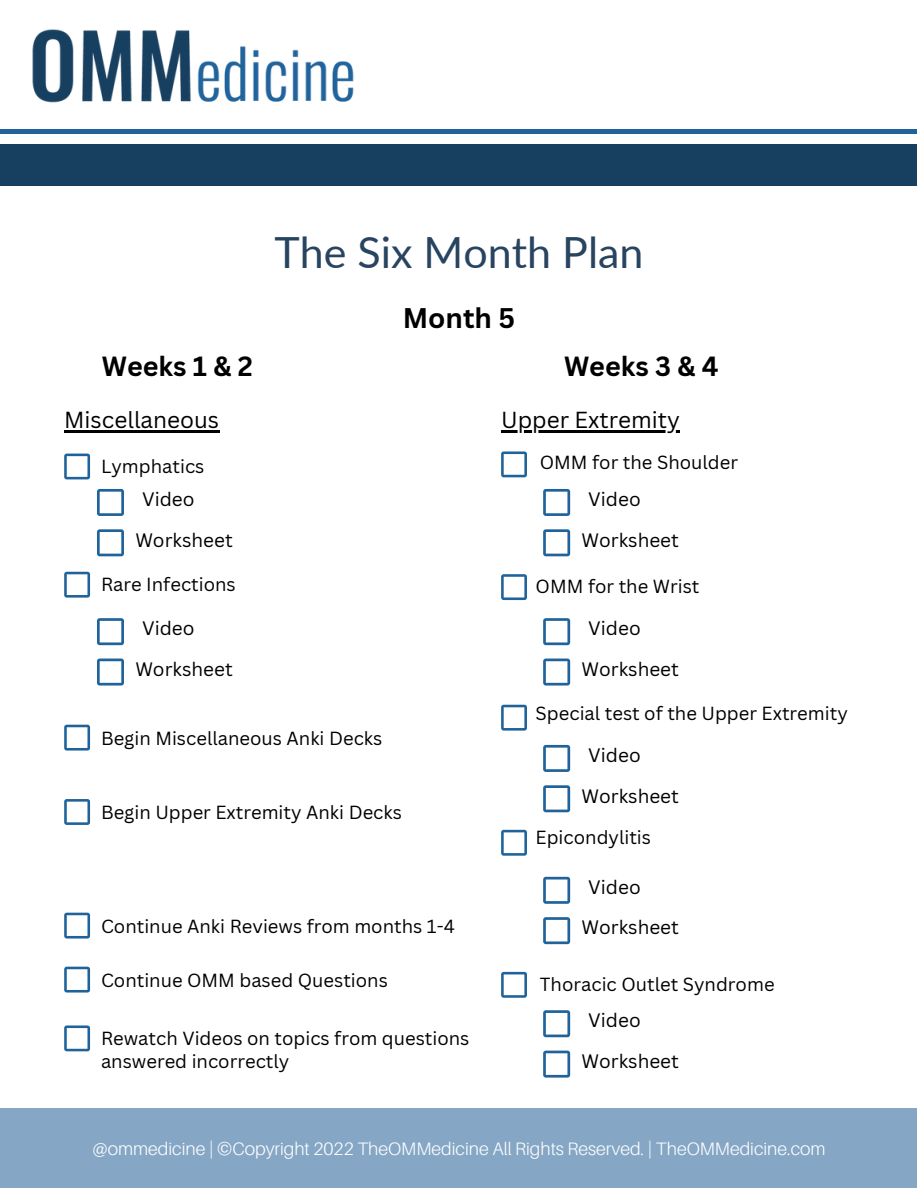
<style>
.page{position:relative;width:918px;height:1188px;background:#fff}
.page>*{position:absolute;margin:0;border:0;box-sizing:border-box;transform-origin:0 0}
.t1{font:43.05px "Lato";color:#284460}
.t2{font:700 27.75px "Canva Sans";color:#000}
.t3{font:700 27px "Canva Sans";color:#000}
.t4{font:22.65px "Canva Sans";color:#000}
.t5{font:18.9px/40.3px "Canva Sans";color:#000}
.t6{font:18.45px/22.5px "Canva Sans";color:#000}
.t7{font:300 18px "Aileron";color:#fff}
</style>
<div class="page">
<img style="left:32px;top:29px;width:322px;height:74px">
<div style="left:0;top:145px;width:917px;height:41px;background:#173f5f"></div>
<hr style="left:0;top:129px;width:917px;height:4px;background:#20639b">
<div style="left:0;top:1108px;width:917px;height:80px;background:#85a7c5"></div>
<svg style="left:64px;top:454px;width:26px;height:25px"></svg>
<hr style="left:64px;top:430px;width:155px;height:2px;background:#000">
<svg style="left:64px;top:572px;width:26px;height:26px"></svg>
<hr style="left:501px;top:430px;width:179px;height:2px;background:#000">
<svg style="left:501px;top:451px;width:26px;height:26px"></svg>
<svg style="left:501px;top:574px;width:26px;height:26px"></svg>
<svg style="left:501px;top:705px;width:26px;height:26px"></svg>
<svg style="left:501px;top:830px;width:26px;height:26px"></svg>
<svg style="left:501px;top:972px;width:26px;height:26px"></svg>
<svg style="left:543px;top:489px;width:27px;height:27px"></svg>
<svg style="left:543px;top:529px;width:27px;height:27px"></svg>
<svg style="left:543px;top:618px;width:27px;height:27px"></svg>
<svg style="left:543px;top:659px;width:27px;height:27px"></svg>
<svg style="left:543px;top:745px;width:27px;height:27px"></svg>
<svg style="left:543px;top:785px;width:27px;height:27px"></svg>
<svg style="left:543px;top:877px;width:27px;height:27px"></svg>
<svg style="left:543px;top:917px;width:27px;height:27px"></svg>
<svg style="left:543px;top:1010px;width:27px;height:27px"></svg>
<svg style="left:543px;top:1051px;width:27px;height:27px"></svg>
<svg style="left:97px;top:489px;width:27px;height:27px"></svg>
<svg style="left:97px;top:529px;width:27px;height:27px"></svg>
<svg style="left:97px;top:618px;width:27px;height:27px"></svg>
<svg style="left:97px;top:659px;width:27px;height:27px"></svg>
<svg style="left:64px;top:725px;width:26px;height:26px"></svg>
<svg style="left:64px;top:799px;width:26px;height:26px"></svg>
<svg style="left:64px;top:967px;width:26px;height:26px"></svg>
<svg style="left:64px;top:913px;width:26px;height:26px"></svg>
<svg style="left:64px;top:1025px;width:26px;height:26px"></svg>
<h1 class="t1" style="left:274px;top:225px;width:371px">The Six Month Plan</h1>
<h2 class="t2" style="left:403px;top:298px;width:114px">Month 5</h2>
<h3 class="t3" style="left:102px;top:347px;width:153px">Weeks 1 &amp; 2</h3>
<h3 class="t3" style="left:564px;top:347px;width:156px">Weeks 3 &amp; 4</h3>
<p class="t4" style="left:64px;top:404px;width:157px">Miscellaneous</p>
<p class="t6" style="left:101px;top:454px;width:105px">Lymphatics</p>
<p class="t4" style="left:501px;top:404px;width:180px">Upper Extremity</p>
<p class="t6" style="left:540px;top:451px;width:200px">OMM for the Shoulder</p>
<p class="t5" style="left:135px;top:479px;width:99px;text-indent:7px">Video<br>Worksheet</p>
<p class="t6" style="left:101px;top:573px;width:136px">Rare Infections</p>
<p class="t5" style="left:135px;top:608px;width:99px;text-indent:7px">Video<br>Worksheet</p>
<p class="t6" style="left:101px;top:726px;width:283px">Begin Miscellaneous Anki Decks</p>
<p class="t6" style="left:101px;top:801px;width:302px">Begin Upper Extremity Anki Decks</p>
<p class="t6" style="left:101px;top:914px;width:355px">Continue Anki Reviews from months 1-4</p>
<p class="t6" style="left:101px;top:968px;width:288px">Continue OMM based Questions</p>
<p class="t6" style="left:101px;top:1027px;width:370px">Rewatch Videos on topics from questions answered incorrectly</p>
<p class="t5" style="left:582px;top:479px;width:99px;text-indent:7px">Video<br>Worksheet</p>
<p class="t6" style="left:536px;top:575px;width:165px">OMM for the Wrist</p>
<p class="t5" style="left:582px;top:608px;width:99px;text-indent:7px">Video<br>Worksheet</p>
<p class="t6" style="left:536px;top:702px;width:314px">Special test of the Upper Extremity</p>
<p class="t5" style="left:582px;top:735px;width:99px;text-indent:7px">Video<br>Worksheet</p>
<p class="t6" style="left:536px;top:826px;width:117px">Epicondylitis</p>
<p class="t5" style="left:582px;top:867px;width:99px;text-indent:7px">Video<br>Worksheet</p>
<p class="t6" style="left:540px;top:973px;width:236px">Thoracic Outlet Syndrome</p>
<p class="t5" style="left:582px;top:1000px;width:99px;text-indent:7px">Video<br>Worksheet</p>
<p class="t7" style="left:92px;top:1137px;width:735px">@ommedicine | ©Copyright 2022 TheOMMedicine All Rights Reserved. | TheOMMedicine.com</p>
</div>
